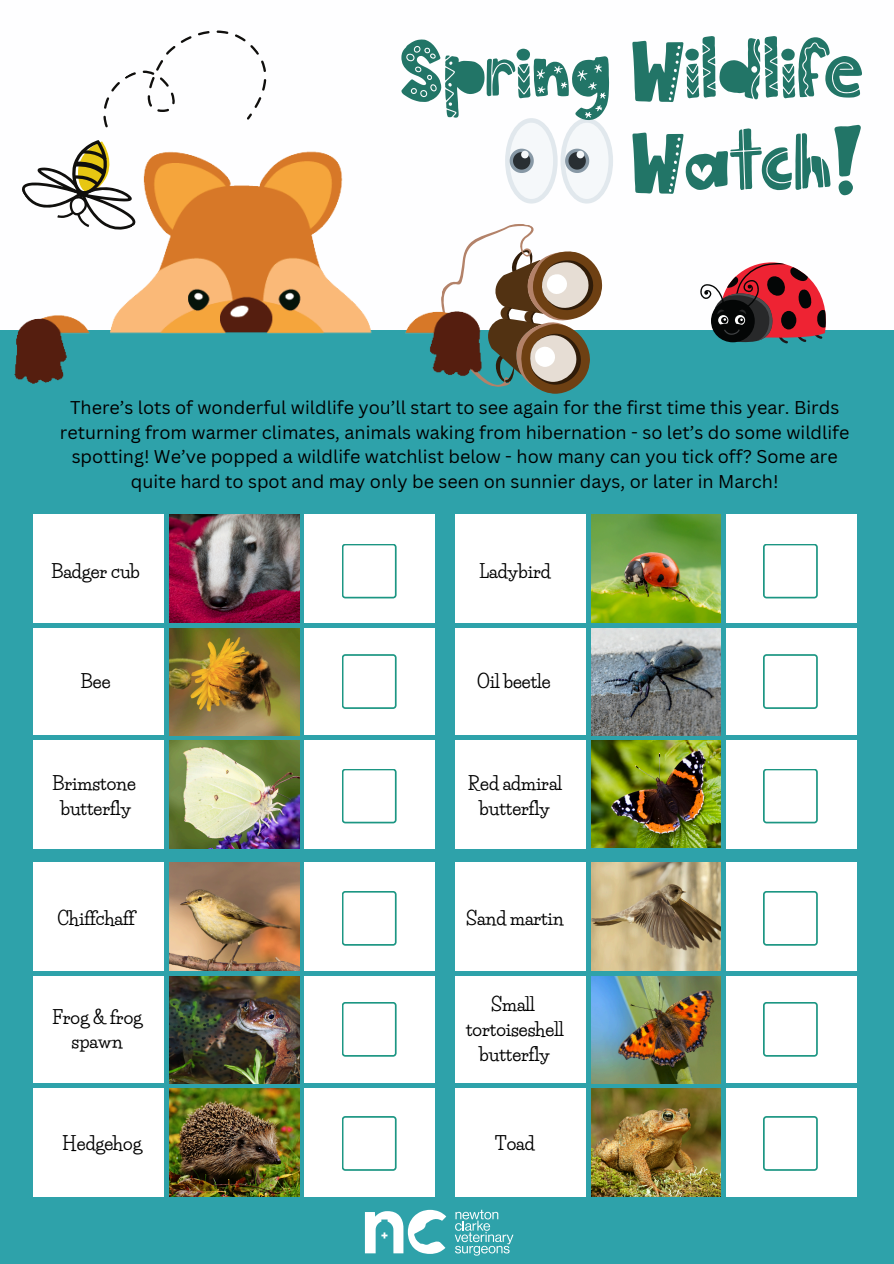
<style>
.page{position:relative;width:894px;height:1264px;background:#fff}
.page>*{position:absolute;margin:0;border:0;box-sizing:border-box;transform-origin:0 0}
.t1{font:66.15px/91.7px "The Wild One Fun";color:#227567;text-align:right}
.t2{font:18px/24.8px "Canva Sans";color:#000;text-align:center}
.t3{font:700 18px/24.8px "Life Savers";color:#000;text-align:center}
</style>
<div class="page">
<div style="left:0;top:331px;width:893px;height:932px;background:#2ea2aa"></div>
<div style="left:33px;top:514px;width:131px;height:108px;background:#fff"></div>
<img style="left:169px;top:514px;width:130px;height:108px">
<div style="left:304px;top:514px;width:131px;height:108px;background:#fff"></div>
<div style="left:33px;top:628px;width:131px;height:107px;background:#fff"></div>
<img style="left:169px;top:628px;width:130px;height:107px">
<div style="left:304px;top:628px;width:131px;height:107px;background:#fff"></div>
<div style="left:33px;top:740px;width:131px;height:108px;background:#fff"></div>
<img style="left:169px;top:740px;width:130px;height:108px">
<div style="left:304px;top:740px;width:131px;height:108px;background:#fff"></div>
<div style="left:455px;top:514px;width:130px;height:108px;background:#fff"></div>
<img style="left:591px;top:514px;width:129px;height:108px">
<div style="left:726px;top:514px;width:130px;height:108px;background:#fff"></div>
<div style="left:455px;top:628px;width:130px;height:107px;background:#fff"></div>
<img style="left:591px;top:628px;width:129px;height:107px">
<div style="left:726px;top:628px;width:130px;height:107px;background:#fff"></div>
<div style="left:455px;top:740px;width:130px;height:108px;background:#fff"></div>
<img style="left:591px;top:740px;width:129px;height:108px">
<div style="left:726px;top:740px;width:130px;height:108px;background:#fff"></div>
<div style="left:33px;top:862px;width:131px;height:108px;background:#fff"></div>
<img style="left:169px;top:862px;width:130px;height:108px">
<div style="left:304px;top:862px;width:131px;height:108px;background:#fff"></div>
<div style="left:33px;top:976px;width:131px;height:106px;background:#fff"></div>
<img style="left:169px;top:976px;width:130px;height:106px">
<div style="left:304px;top:976px;width:131px;height:106px;background:#fff"></div>
<div style="left:33px;top:1088px;width:131px;height:108px;background:#fff"></div>
<img style="left:169px;top:1088px;width:130px;height:108px">
<div style="left:304px;top:1088px;width:131px;height:108px;background:#fff"></div>
<div style="left:455px;top:862px;width:130px;height:108px;background:#fff"></div>
<img style="left:591px;top:862px;width:129px;height:108px">
<div style="left:726px;top:862px;width:130px;height:108px;background:#fff"></div>
<div style="left:455px;top:976px;width:130px;height:106px;background:#fff"></div>
<img style="left:591px;top:976px;width:129px;height:106px">
<div style="left:726px;top:976px;width:130px;height:106px;background:#fff"></div>
<div style="left:455px;top:1088px;width:130px;height:108px;background:#fff"></div>
<img style="left:591px;top:1088px;width:129px;height:108px">
<div style="left:726px;top:1088px;width:130px;height:108px;background:#fff"></div>
<svg style="left:342px;top:544px;width:54px;height:54px"></svg>
<svg style="left:342px;top:654px;width:54px;height:55px"></svg>
<svg style="left:342px;top:769px;width:54px;height:54px"></svg>
<svg style="left:342px;top:891px;width:54px;height:54px"></svg>
<svg style="left:342px;top:1002px;width:54px;height:54px"></svg>
<svg style="left:342px;top:1116px;width:54px;height:54px"></svg>
<svg style="left:763px;top:544px;width:54px;height:54px"></svg>
<svg style="left:763px;top:654px;width:54px;height:55px"></svg>
<svg style="left:763px;top:769px;width:54px;height:54px"></svg>
<svg style="left:763px;top:891px;width:54px;height:54px"></svg>
<svg style="left:763px;top:1002px;width:54px;height:54px"></svg>
<svg style="left:763px;top:1116px;width:54px;height:54px"></svg>
<img style="left:0;top:118px;width:893px;height:276px">
<svg style="left:16px;top:30px;width:270px;height:211px"></svg>
<svg style="left:699px;top:262px;width:126px;height:81px"></svg>
<svg style="left:365px;top:1209px;width:81px;height:44px"></svg>
<svg style="left:454px;top:1209px;width:59px;height:46px"></svg>
<p class="t1" style="left:400px;top:26px;width:465px">Spring Wildlife<br>Watch!</p>
<h1 class="t2" style="left:60px;top:394px;width:790px">There’s lots of wonderful wildlife you’ll start to see again for the first time this year. Birds returning from warmer climates, animals waking from hibernation - so let’s do some wildlife spotting! We’ve popped a wildlife watchlist below - how many can you tick off? Some are quite hard to spot and may only be seen on sunnier days, or later in March!</h1>
<p class="t3" style="left:51px;top:559px;width:90px">Badger cub</p>
<h2 class="t3" style="left:479px;top:559px;width:73px">Ladybird</h2>
<p class="t3" style="left:80px;top:669px;width:32px">Bee</p>
<h2 class="t3" style="left:477px;top:669px;width:75px">Oil beetle</h2>
<p class="t3" style="left:52px;top:771px;width:85px">Brimstone butterfly</p>
<h2 class="t3" style="left:467px;top:771px;width:96px">Red admiral butterfly</h2>
<p class="t3" style="left:58px;top:906px;width:78px">Chiffchaff</p>
<p class="t3" style="left:466px;top:906px;width:99px">Sand martin</p>
<p class="t3" style="left:52px;top:1004px;width:91px">Frog &amp; frog spawn</p>
<h2 class="t3" style="left:466px;top:992px;width:99px">Small tortoiseshell butterfly</h2>
<p class="t3" style="left:62px;top:1131px;width:81px">Hedgehog</p>
<h2 class="t3" style="left:495px;top:1131px;width:41px">Toad</h2>
</div>
